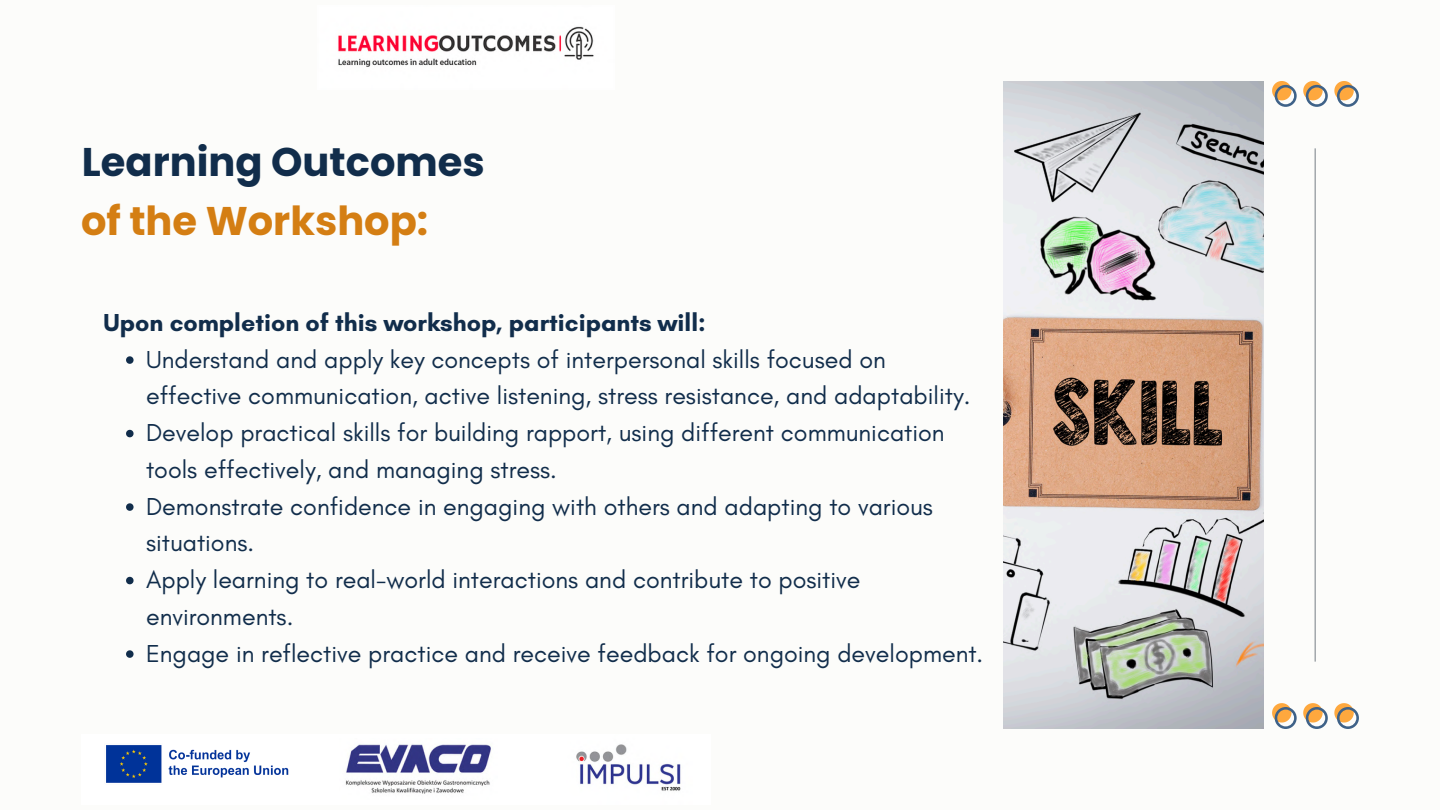
<style>
.page{position:relative;width:1440px;height:810px;background:#fcfcfa}
.page>*{position:absolute;margin:0;border:0;box-sizing:border-box;transform-origin:0 0}
.t1{font:700 40px "Poppins";color:#112d4b}
.t2{font:700 40px "Poppins";color:#d47e13}
.t3{font:25px/36.8px "Glacial Indifference";color:#112d4b}
.t4{font:700 25px "Glacial Indifference";color:#112d4b}
</style>
<div class="page">
<img style="left:1003px;top:81px;width:260px;height:648px">
<svg style="left:126px;top:356px;width:8px;height:8px"></svg>
<svg style="left:126px;top:430px;width:8px;height:7px"></svg>
<svg style="left:126px;top:503px;width:8px;height:8px"></svg>
<svg style="left:126px;top:577px;width:8px;height:7px"></svg>
<svg style="left:126px;top:650px;width:8px;height:8px"></svg>
<svg style="left:1272px;top:703px;width:25px;height:26px"></svg>
<svg style="left:1303px;top:703px;width:25px;height:26px"></svg>
<svg style="left:1334px;top:703px;width:25px;height:26px"></svg>
<svg style="left:1272px;top:81px;width:25px;height:25px"></svg>
<svg style="left:1303px;top:81px;width:25px;height:25px"></svg>
<svg style="left:1334px;top:81px;width:25px;height:25px"></svg>
<hr style="left:1315px;top:148px;width:1px;height:514px;background:#767d84">
<img style="left:338px;top:26px;width:256px;height:41px">
<div style="left:81px;top:734px;width:629px;height:70px;background:#fff"></div>
<img style="left:345px;top:744px;width:146px;height:50px">
<img style="left:576px;top:744px;width:105px;height:47px">
<img style="left:106px;top:745px;width:183px;height:38px">
<p class="t1" style="left:82px;top:134px;width:404px">Learning Outcomes</p>
<p class="t2" style="left:81px;top:193px;width:349px">of the Workshop:</p>
<h1 class="t4" style="left:104px;top:307px;width:604px">Upon completion of this workshop, participants will:</h1>
<h1 class="t3" style="left:146px;top:340px;width:826px">Understand and apply key concepts of interpersonal skills focused on effective communication, active listening, stress resistance, and adaptability.</h1>
<h2 class="t3" style="left:146px;top:414px;width:800px">Develop practical skills for building rapport, using different communication tools effectively, and managing stress.</h2>
<p class="t3" style="left:146px;top:487px;width:788px">Demonstrate confidence in engaging with others and adapting to various situations.</p>
<p class="t3" style="left:146px;top:561px;width:716px">Apply learning to real-world interactions and contribute to positive environments.</p>
<p class="t3" style="left:146px;top:634px;width:839px">Engage in reflective practice and receive feedback for ongoing development.</p>
</div>
